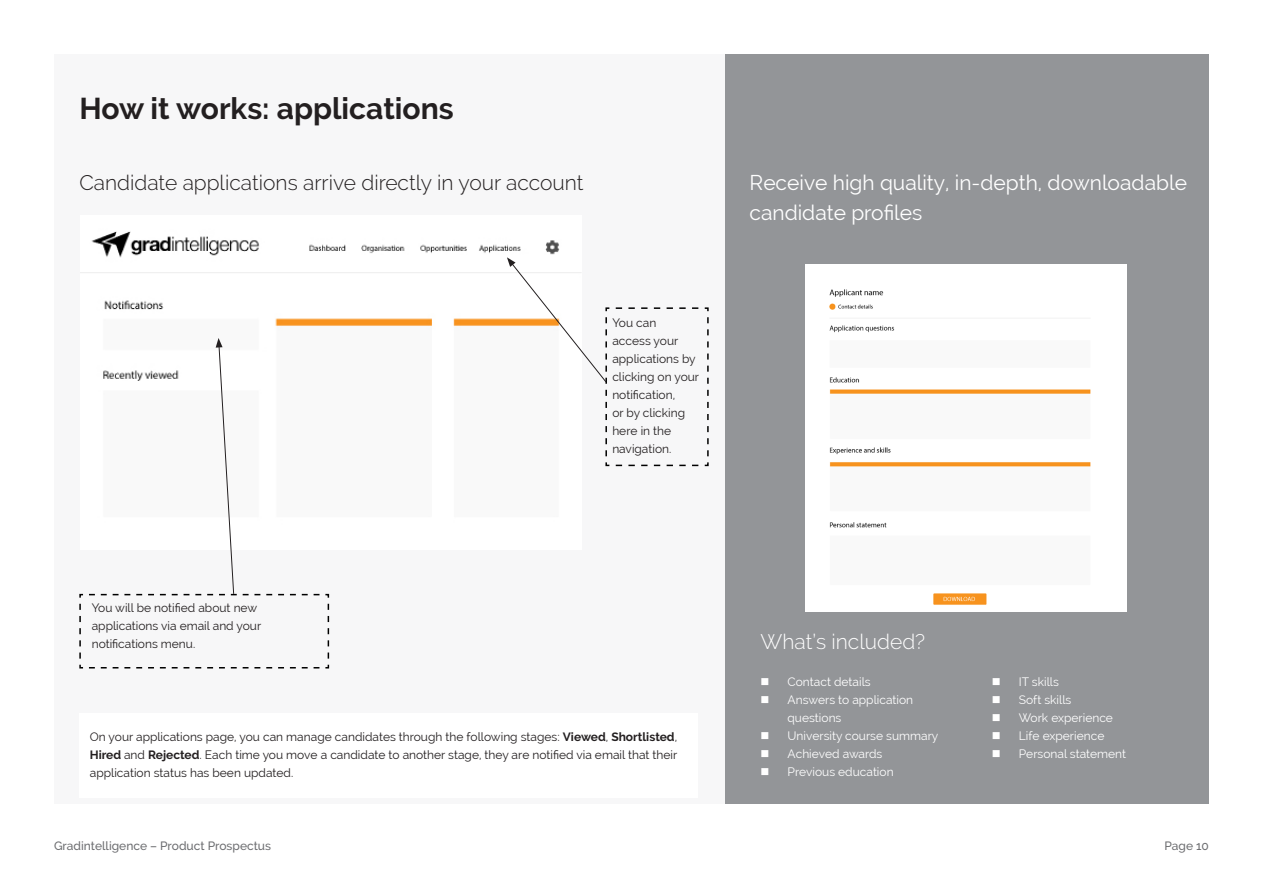
<style>
.page{position:relative;width:1263px;height:893px;background:#fff}
.page>*{position:absolute;margin:0;border:0;box-sizing:border-box;transform-origin:0 0}
.Page_Header{font:700 30px "Raleway";color:#231f20}
.Page_Header-2{font:21px/30px "Raleway";color:#fff}
.Page_Header-3{font:300 21px "Raleway";color:#231f20}
.Page_Header-4{font:300 21px "Raleway";color:#fff}
.Body_Text{font:12px/18px "Raleway";color:#231f20}
.t1{font:12px/18px "Raleway";color:#fff}
.t2{font:500 12px "Raleway";color:#6c6d70}
.s1{font-weight:700}
</style>
<div class="page">
<div style="left:54px;top:54px;width:1155px;height:750px;background:#f7f7f8"></div>
<div style="left:726px;top:54px;width:483px;height:750px;background:#939598"></div>
<img style="left:92px;top:231px;width:467px;height:95px">
<div style="left:79px;top:714px;width:619px;height:84px;background:#fff"></div>
<div style="left:805px;top:265px;width:322px;height:346px;background:#fff"></div>
<svg style="left:79px;top:338px;width:251px;height:331px"></svg>
<svg style="left:507px;top:257px;width:202px;height:210px"></svg>
<p class="Page_Header" style="left:79px;top:91px;width:376px">How it works: applications</p>
<p class="Page_Header-3" style="left:79px;top:170px;width:506px">Candidate applications arrive directly in your account</p>
<p class="Body_Text" style="left:612px;top:314px;width:88px">You can<br>access your applications by clicking on your notification,<br>or by clicking here in the navigation.</p>
<p class="Page_Header-2" style="left:749px;top:167px;width:439px">Receive high quality, in-depth, downloadable candidate profiles</p>
<p class="Body_Text" style="left:92px;top:599px;width:171px">You will be notified about new applications via email and your notifications menu.</p>
<p class="Body_Text" style="left:90px;top:727px;width:589px;text-align:justify">On your applications page, you can manage candidates through the following stages: <span class="s1">Viewed</span>, <span class="s1">Shortlisted</span>, <span class="s1">Hired</span> and <span class="s1">Rejected</span>. Each time you move a candidate to another stage, they are notified via email that their application status has been updated.</p>
<p class="Page_Header-4" style="left:760px;top:629px;width:166px">What’s included?</p>
<p class="t1" style="left:788px;top:673px;width:85px">✓Contact details</p>
<p class="t1" style="left:788px;top:691px;width:127px">✓Answers to application questions</p>
<p class="t1" style="left:788px;top:727px;width:152px">✓University course summary</p>
<p class="t1" style="left:788px;top:745px;width:96px">✓Achieved awards</p>
<p class="t1" style="left:788px;top:763px;width:108px">✓Previous education</p>
<p class="t1" style="left:1019px;top:673px;width:42px">✓IT skills</p>
<p class="t1" style="left:1019px;top:691px;width:54px">Soft skills</p>
<p class="t1" style="left:1019px;top:709px;width:96px">Work experience</p>
<p class="t1" style="left:1019px;top:727px;width:87px">Life experience</p>
<p class="t1" style="left:1019px;top:745px;width:109px">Personal statement</p>
<p class="t2" style="left:54px;top:839px;width:219px">Gradintelligence – Product Prospectus</p>
<p class="t2" style="left:1164px;top:839px;width:46px">Page 10</p>
</div>
